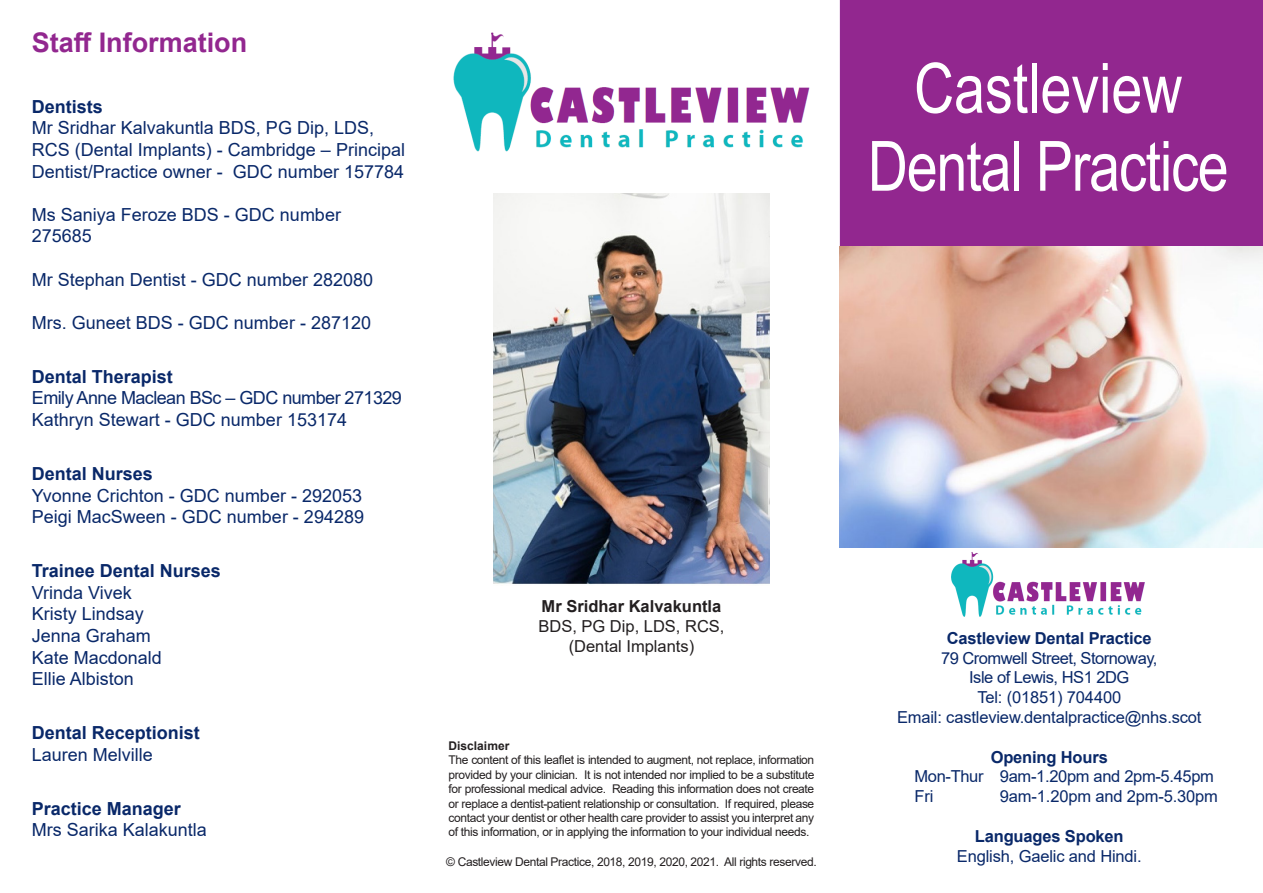
<style>
.page{position:relative;width:1263px;height:893px;background:#fff}
.page>*{position:absolute;margin:0;border:0;box-sizing:border-box;transform-origin:0 0}
.t1{font:69.3px/78px "Arial";letter-spacing:-.02em;color:#fff;text-align:center;scale:.8 1}
.t2{font:700 27px "Arial";color:#92278f}
.t3{font:18px/21.6px "Arial";color:#092869}
.t4{font:700 18px "Arial";color:#092869}
.t5{font:18px "Arial";letter-spacing:-.03em;color:#092869}
.t6{font:16.5px "Arial";letter-spacing:-.01em;color:#092869}
.t7{font:700 16.5px "Arial";letter-spacing:-.01em;color:#092869}
.t8{font:16.5px "Arial";letter-spacing:-.03em;color:#092869}
.t9{font:16.5px "Arial";color:#231f20}
.t10{font:700 16.5px "Arial";color:#231f20}
.t11{font:12px/14.4px "Arial";letter-spacing:-.03em;color:#231f20;text-align:justify}
.t12{font:700 12px "Arial";color:#231f20}
</style>
<div class="page">
<div style="left:840px;top:0;width:423px;height:247px;background:#92278f"></div>
<img style="left:840px;top:247px;width:423px;height:301px">
<img style="left:453px;top:32px;width:357px;height:120px">
<img style="left:951px;top:552px;width:194px;height:65px">
<img style="left:493px;top:193px;width:277px;height:392px">
<p class="t2" style="left:32px;top:23px;width:217px">Staff Information</p>
<p class="t4" style="left:32px;top:94px;width:73px">Dentists</p>
<p class="t3" style="left:32px;top:117px;width:375px">Mr Sridhar Kalvakuntla BDS, PG Dip, LDS,<br>RCS (Dental Implants) - Cambridge – Principal<br>Dentist/Practice owner - GDC number 157784</p>
<p class="t3" style="left:32px;top:204px;width:311px">Ms Saniya Feroze BDS - GDC number<br>275685</p>
<p class="t3" style="left:32px;top:268px;width:343px">Mr Stephan Dentist - GDC number 282080</p>
<p class="t3" style="left:32px;top:312px;width:341px">Mrs. Guneet BDS - GDC number - 287120</p>
<p class="t4" style="left:32px;top:364px;width:143px">Dental Therapist</p>
<p class="t5" style="left:32px;top:386px;width:372px">Emily Anne Maclean BSc – GDC number 271329</p>
<p class="t3" style="left:32px;top:409px;width:317px">Kathryn Stewart - GDC number 153174</p>
<p class="t4" style="left:32px;top:461px;width:123px">Dental Nurses</p>
<p class="t3" style="left:32px;top:484px;width:332px">Yvonne Crichton - GDC number - 292053</p>
<p class="t3" style="left:32px;top:506px;width:334px">Peigi MacSween - GDC number - 294289</p>
<p class="t4" style="left:32px;top:558px;width:191px">Trainee Dental Nurses</p>
<p class="t3" style="left:32px;top:582px;width:102px">Vrinda Vivek</p>
<p class="t3" style="left:32px;top:603px;width:114px">Kristy Lindsay</p>
<p class="t3" style="left:32px;top:625px;width:121px">Jenna Graham</p>
<p class="t3" style="left:32px;top:646px;width:132px">Kate Macdonald</p>
<p class="t3" style="left:32px;top:668px;width:104px">Ellie Albiston</p>
<p class="t4" style="left:32px;top:720px;width:170px">Dental Receptionist</p>
<p class="t3" style="left:32px;top:744px;width:123px">Lauren Melville</p>
<p class="t4" style="left:32px;top:796px;width:151px">Practice Manager</p>
<p class="t3" style="left:32px;top:819px;width:177px">Mrs Sarika Kalakuntla</p>
<p class="t10" style="left:542px;top:594px;width:181px">Mr Sridhar Kalvakuntla</p>
<p class="t9" style="left:538px;top:615px;width:188px">BDS, PG Dip, LDS, RCS,</p>
<p class="t9" style="left:569px;top:634px;width:127px">(Dental Implants)</p>
<p class="t12" style="left:449px;top:737px;width:62px">Disclaimer</p>
<p class="t11" style="left:449px;top:753px;width:367px">The content of this leaflet is intended to augment, not replace, information provided by your clinician. It is not intended nor implied to be a substitute for professional medical advice. Reading this information does not create or replace a dentist-patient relationship or consultation. If required, please contact your dentist or other health care provider to assist you interpret any of this information, or in applying the information to your individual needs.</p>
<p class="t11" style="left:446px;top:854px;width:372px">© Castleview Dental Practice, 2018, 2019, 2020, 2021. All rights reserved.</p>
<p class="t1" style="left:868px;top:49px;width:452px">Castleview<br>Dental Practice</p>
<p class="t7" style="left:947px;top:626px;width:206px">Castleview Dental Practice</p>
<p class="t8" style="left:941px;top:646px;width:218px">79 Cromwell Street, Stornoway,</p>
<p class="t8" style="left:969px;top:666px;width:162px">Isle of Lewis, HS1 2DG</p>
<p class="t6" style="left:977px;top:686px;width:145px">Tel: (01851) 704400</p>
<p class="t6" style="left:897px;top:706px;width:306px">Email: castleview.dentalpractice@nhs.scot</p>
<p class="t7" style="left:991px;top:745px;width:119px">Opening Hours</p>
<p class="t6" style="left:914px;top:765px;width:301px">Mon-Thur 9am-1.20pm and 2pm-5.45pm</p>
<p class="t6" style="left:914px;top:785px;width:20px">Fri</p>
<p class="t6" style="left:1000px;top:785px;width:219px">9am-1.20pm and 2pm-5.30pm</p>
<p class="t7" style="left:975px;top:824px;width:150px">Languages Spoken</p>
<p class="t6" style="left:957px;top:844px;width:186px">English, Gaelic and Hindi.</p>
</div>
